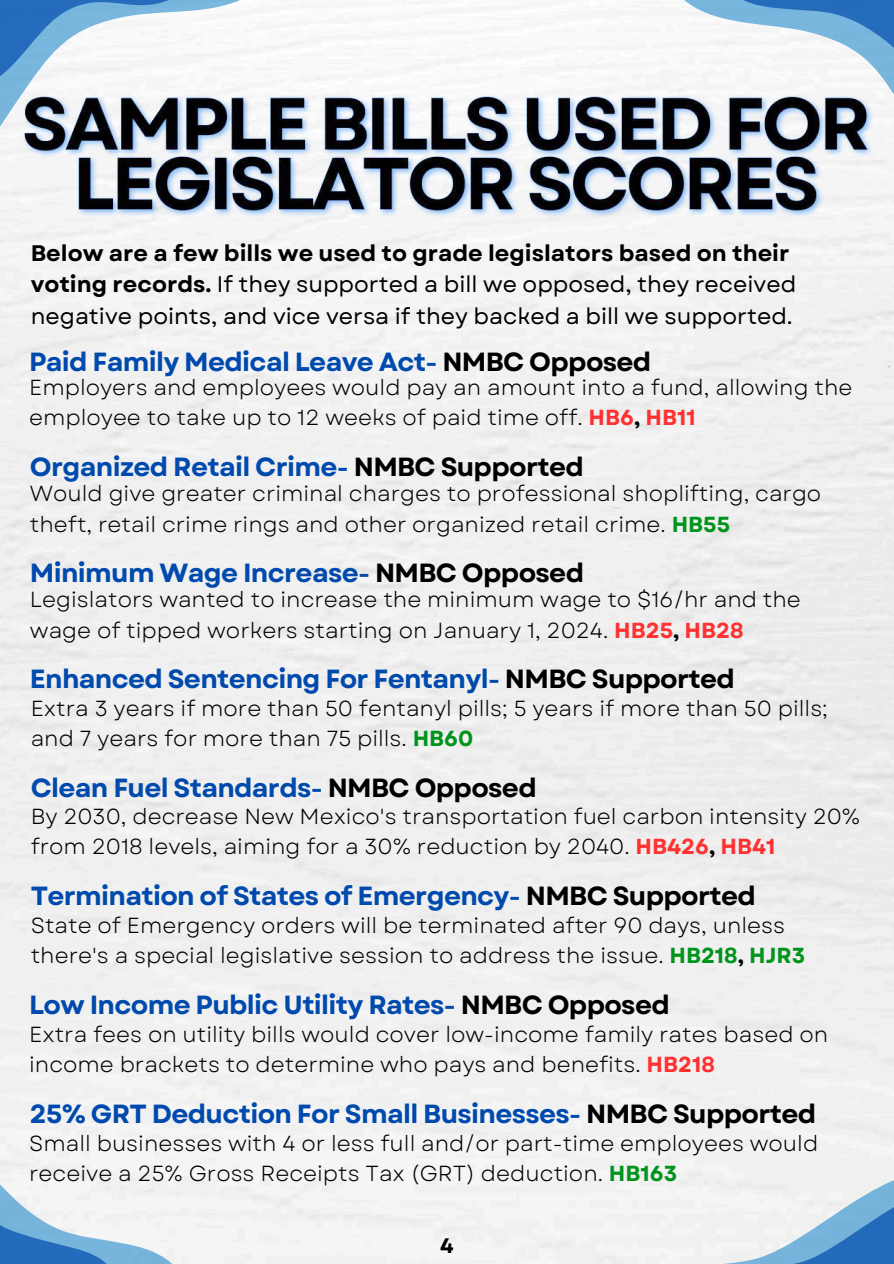
<style>
.page{position:relative;width:894px;height:1264px;background:#fff}
.page>*{position:absolute;margin:0;border:0;box-sizing:border-box;transform-origin:0 0}
.t1{font:700 26.25px "Garet";letter-spacing:-.025em;color:#004aad}
.t2{font:22.5px/31.5px "Garet";color:#000}
.t3{font:21.75px/30.3px "Garet";color:#000}
.t4{font:700 21px "Garet";color:#000}
.s1{font-weight:700}
.s2{color:#000}
.s3{font-weight:700;color:#ff3131}
.s4{font-weight:700;color:#00941c}
</style>
<div class="page">
<svg style="left:0;top:0;width:384px;height:201px;fill:#f6f6f6"></svg>
<div style="left:605px;top:0;width:288px;height:266px;background:#f5f5f5"></div>
<svg style="left:651px;top:0;width:242px;height:224px;fill:#f5f5f5"></svg>
<img style="left:18px;top:70px;width:860px;height:167px">
<div style="left:0;top:976px;width:253px;height:287px;background:#f0f0f0"></div>
<svg style="left:0;top:1038px;width:217px;height:225px;fill:#f1f1f1"></svg>
<div style="left:392px;top:1113px;width:501px;height:150px;background:#f4f4f4"></div>
<svg style="left:610px;top:1151px;width:283px;height:112px"></svg>
<p class="t2" style="left:31px;top:237px;width:766px"><span class="s1">Below are a few bills we used to grade legislators based on their voting records.</span> If they supported a bill we opposed, they received negative points, and vice versa if they backed a bill we supported.</p>
<p class="t1" style="left:29px;top:342px;width:623px">Paid Family Medical Leave Act- <span class="s2">NMBC Opposed</span></p>
<p class="t3" style="left:29px;top:372px;width:824px">Employers and employees would pay an amount into a fund, allowing the employee to take up to 12 weeks of paid time off. <span class="s3">HB6</span><span class="s1">,</span> <span class="s3">HB11</span></p>
<p class="t1" style="left:30px;top:448px;width:555px">Organized Retail Crime- <span class="s2">NMBC Supported</span></p>
<p class="t3" style="left:30px;top:479px;width:792px">Would give greater criminal charges to professional shoplifting, cargo theft, retail crime rings and other organized retail crime. <span class="s4">HB55</span></p>
<p class="t1" style="left:30px;top:554px;width:555px">Minimum Wage Increase- <span class="s2">NMBC Opposed</span></p>
<p class="t3" style="left:30px;top:584px;width:772px">Legislators wanted to increase the minimum wage to $16/hr and the wage of tipped workers starting on January 1, 2024. <span class="s3">HB25</span><span class="s1">,</span> <span class="s3">HB28</span></p>
<p class="t1" style="left:30px;top:659px;width:706px">Enhanced Sentencing For Fentanyl- <span class="s2">NMBC Supported</span></p>
<p class="t3" style="left:31px;top:693px;width:798px">Extra 3 years if more than 50 fentanyl pills; 5 years if more than 50 pills; and 7 years for more than 75 pills. <span class="s4">HB60</span></p>
<p class="t1" style="left:31px;top:768px;width:507px">Clean Fuel Standards- <span class="s2">NMBC Opposed</span></p>
<p class="t3" style="left:31px;top:801px;width:830px">By 2030, decrease New Mexico's transportation fuel carbon intensity 20% from 2018 levels, aiming for a 30% reduction by 2040. <span class="s3">HB426</span><span class="s1">,</span> <span class="s3">HB41</span></p>
<p class="t1" style="left:31px;top:877px;width:726px">Termination of States of Emergency- <span class="s2">NMBC Supported</span></p>
<p class="t3" style="left:31px;top:910px;width:775px">State of Emergency orders will be terminated after 90 days, unless there's a special legislative session to address the issue. <span class="s4">HB218</span><span class="s1">,</span> <span class="s4">HJR3</span></p>
<p class="t1" style="left:29px;top:985px;width:642px">Low Income Public Utility Rates- <span class="s2">NMBC Opposed</span></p>
<p class="t3" style="left:29px;top:1019px;width:800px">Extra fees on utility bills would cover low-income family rates based on income brackets to determine who pays and benefits. <span class="s3">HB218</span></p>
<p class="t1" style="left:30px;top:1094px;width:787px">25% GRT Deduction For Small Businesses- <span class="s2">NMBC Supported</span></p>
<p class="t3" style="left:29px;top:1127px;width:790px">Small businesses with 4 or less full and/or part-time employees would receive a 25% Gross Receipts Tax (GRT) deduction. <span class="s4">HB163</span></p>
<p class="t4" style="left:440px;top:1230px;width:15px">4</p>
</div>
